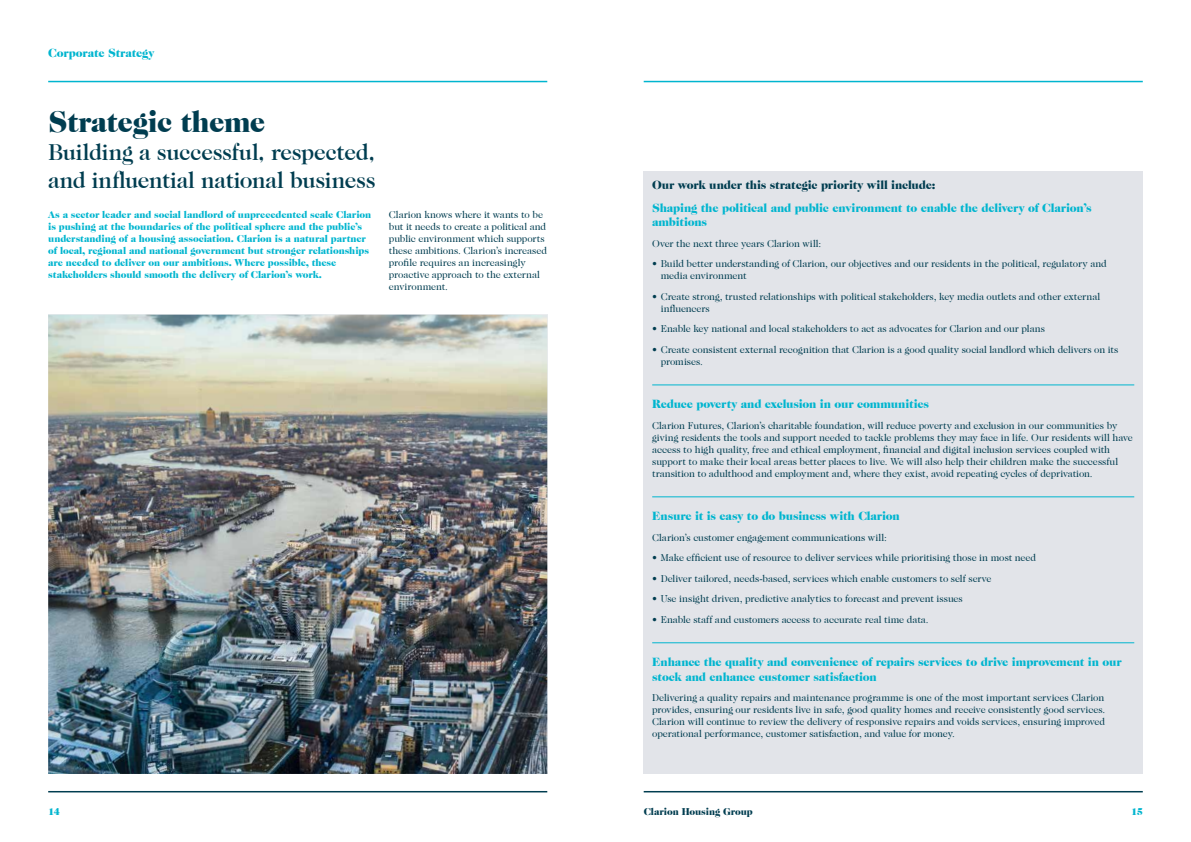
<style>
.page{position:relative;width:1191px;height:842px;background:#fff}
.page>*{position:absolute;margin:0;border:0;box-sizing:border-box;transform-origin:0 0}
.t1{font:900 30px "Caslon 224 Std";letter-spacing:-.02em;color:#003d50}
.t2{font:500 23px/27.6px "Caslon 224 Std";letter-spacing:-.01em;color:#003d50}
.t3{font:900 12px/14.4px "Caslon 224 Std";letter-spacing:-.015em;color:#00b5cf}
.t4{font:900 12px "Caslon 224 Std";letter-spacing:-.015em;color:#003d50}
.t5{font:10px/12px "Caslon 224 Std";letter-spacing:-.01em;color:#003d50}
.t6{font:900 10px/12px "Caslon 224 Std";letter-spacing:-.01em;color:#00b5cf}
.t7{font:900 10px "Caslon 224 Std";letter-spacing:-.01em;color:#003d50}
</style>
<div class="page">
<hr style="left:48px;top:791px;width:499px;height:1px;background:#003d50">
<hr style="left:643px;top:791px;width:499px;height:1px;background:#003d50">
<hr style="left:48px;top:81px;width:499px;height:1px;background:#00b5cf">
<hr style="left:643px;top:81px;width:499px;height:1px;background:#00b5cf">
<img style="left:48px;top:315px;width:499px;height:459px">
<div style="left:643px;top:172px;width:499px;height:602px;background:#e2e4e9"></div>
<hr style="left:652px;top:384px;width:482px;height:1px;background:#00b5cf">
<hr style="left:652px;top:496px;width:482px;height:1px;background:#00b5cf">
<hr style="left:652px;top:642px;width:482px;height:1px;background:#00b5cf">
<p class="t3" style="left:48px;top:46px;width:108px">Corporate Strategy</p>
<h1 class="t1" style="left:48px;top:105px;width:219px">Strategic theme</h1>
<h2 class="t2" style="left:48px;top:138px;width:329px">Building a successful, respected, and influential national business</h2>
<p class="t6" style="left:48px;top:209px;width:324px">As a sector leader and social landlord of unprecedented scale Clarion is pushing at the boundaries of the political sphere and the public’s understanding of a housing association. Clarion is a natural partner of local, regional and national government but stronger relationships are needed to deliver on our ambitions. Where possible, these stakeholders should smooth the delivery of Clarion’s work.</p>
<p class="t5" style="left:389px;top:209px;width:160px">Clarion knows where it wants to be but it needs to create a political and public environment which supports these ambitions. Clarion’s increased profile requires an increasingly proactive approach to the external environment.</p>
<p class="t4" style="left:652px;top:178px;width:285px">Our work under this strategic priority will include:</p>
<p class="t3" style="left:652px;top:201px;width:441px">Shaping the political and public environment to enable the delivery of Clarion’s ambitions</p>
<p class="t5" style="left:652px;top:237px;width:171px">Over the next three years Clarion will:</p>
<p class="t5" style="left:660px;top:258px;width:447px;text-indent:-8px">• Build better understanding of Clarion, our objectives and our residents in the political, regulatory and media environment</p>
<p class="t5" style="left:660px;top:290px;width:441px;text-indent:-8px">• Create strong, trusted relationships with political stakeholders, key media outlets and other external influencers</p>
<p class="t5" style="left:652px;top:323px;width:394px">• Enable key national and local stakeholders to act as advocates for Clarion and our plans</p>
<p class="t5" style="left:660px;top:343px;width:459px;text-indent:-8px">• Create consistent external recognition that Clarion is a good quality social landlord which delivers on its promises.</p>
<p class="t3" style="left:652px;top:397px;width:278px">Reduce poverty and exclusion in our communities</p>
<p class="t5" style="left:652px;top:419px;width:482px">Clarion Futures, Clarion’s charitable foundation, will reduce poverty and exclusion in our communities by giving residents the tools and support needed to tackle problems they may face in life. Our residents will have access to high quality, free and ethical employment, financial and digital inclusion services coupled with support to make their local areas better places to live. We will also help their children make the successful transition to adulthood and employment and, where they exist, avoid repeating cycles of deprivation.</p>
<p class="t3" style="left:652px;top:509px;width:249px">Ensure it is easy to do business with Clarion</p>
<p class="t5" style="left:652px;top:531px;width:236px">Clarion’s customer engagement communications will:</p>
<p class="t5" style="left:652px;top:552px;width:385px">• Make efficient use of resource to deliver services while prioritising those in most need</p>
<p class="t5" style="left:652px;top:572px;width:341px">• Deliver tailored, needs-based, services which enable customers to self serve</p>
<p class="t5" style="left:652px;top:593px;width:312px">• Use insight driven, predictive analytics to forecast and prevent issues</p>
<p class="t5" style="left:652px;top:613px;width:278px">• Enable staff and customers access to accurate real time data.</p>
<p class="t3" style="left:652px;top:655px;width:471px">Enhance the quality and convenience of repairs services to drive improvement in our stock and enhance customer satisfaction</p>
<p class="t5" style="left:652px;top:692px;width:454px;text-align:justify">Delivering a quality repairs and maintenance programme is one of the most important services Clarion provides, ensuring our residents live in safe, good quality homes and receive consistently good services.<br>Clarion will continue to review the delivery of responsive repairs and voids services, ensuring improved operational performance, customer satisfaction, and value for money.</p>
<p class="t6" style="left:48px;top:805px;width:13px">14</p>
<p class="t7" style="left:643px;top:805px;width:111px">Clarion Housing Group</p>
<p class="t6" style="left:1131px;top:805px;width:13px">15</p>
</div>
